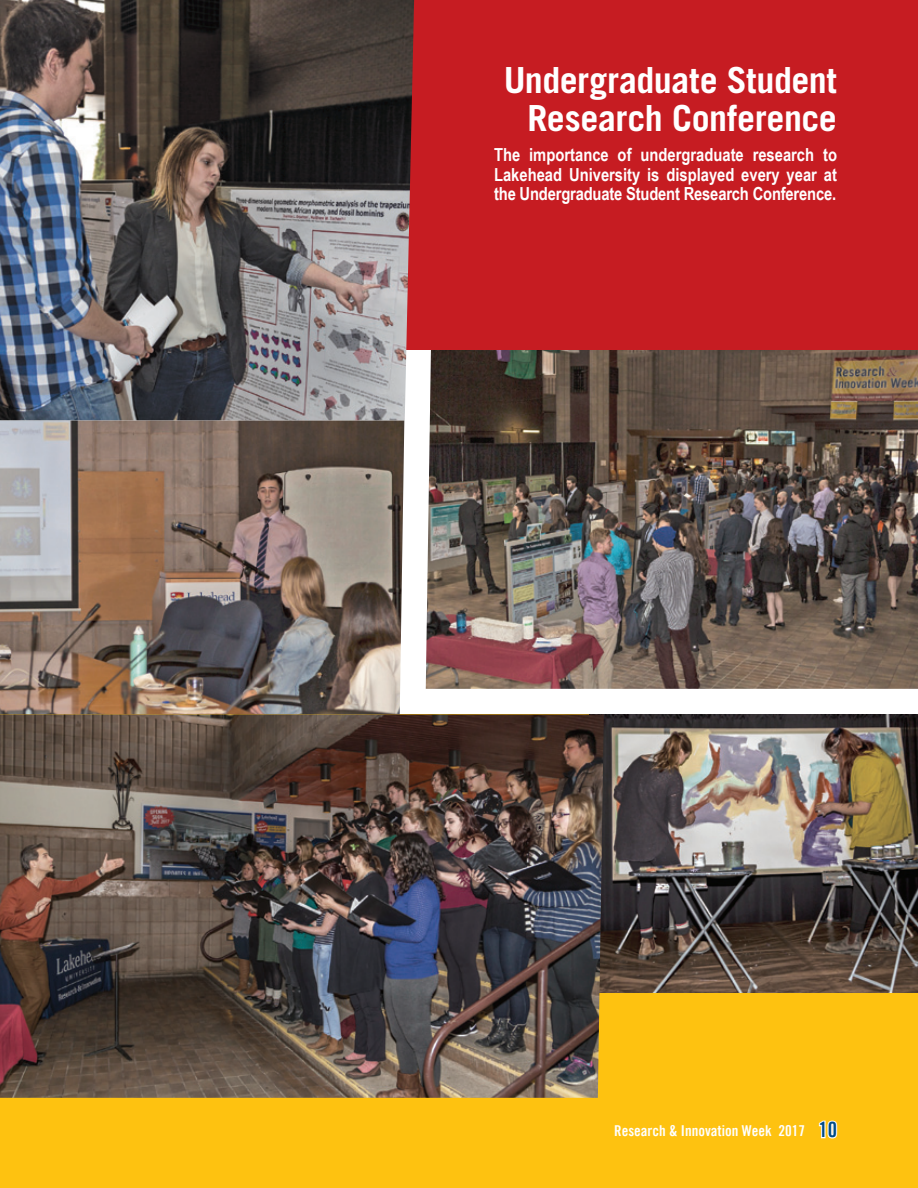
<style>
.page{position:relative;width:918px;height:1188px;background:#fff}
.page>*{position:absolute;margin:0;border:0;box-sizing:border-box;transform-origin:0 0}
.t1{font:700 36px/37.5px "Trade Gothic LT Std";letter-spacing:-.015em;color:#fff;text-align:right}
.t2{font:700 18px/19.5px "Arial Narrow";letter-spacing:-.01em;color:#fff;text-align:justify}
.t3{font:15px "Trade Gothic LT Bold Cond Twenty";color:#fff}
.s1{font-size:21px;color:#004b87}
</style>
<div class="page">
<img style="left:426px;top:350px;width:492px;height:339px">
<div style="left:0;top:0;width:918px;height:350px;background:#c61c22"></div>
<div style="left:0;top:714px;width:918px;height:474px;background:#fec210"></div>
<svg style="left:818px;top:1120px;width:20px;height:19px"></svg>
<img style="left:0;top:0;width:414px;height:421px">
<img style="left:0;top:421px;width:404px;height:293px">
<img style="left:604px;top:714px;width:314px;height:279px">
<img style="left:0;top:714px;width:604px;height:384px">
<h1 class="t1" style="left:504px;top:61px;width:335px">Undergraduate Student<br>Research Conference</h1>
<p class="t2" style="left:494px;top:144px;width:344px">The importance of undergraduate research to Lakehead University is displayed every year at the Undergraduate Student Research Conference.</p>
<p class="t3" style="left:614px;top:1121px;width:224px">Research &amp; Innovation Week 2017 <span class="s1">10</span></p>
</div>
